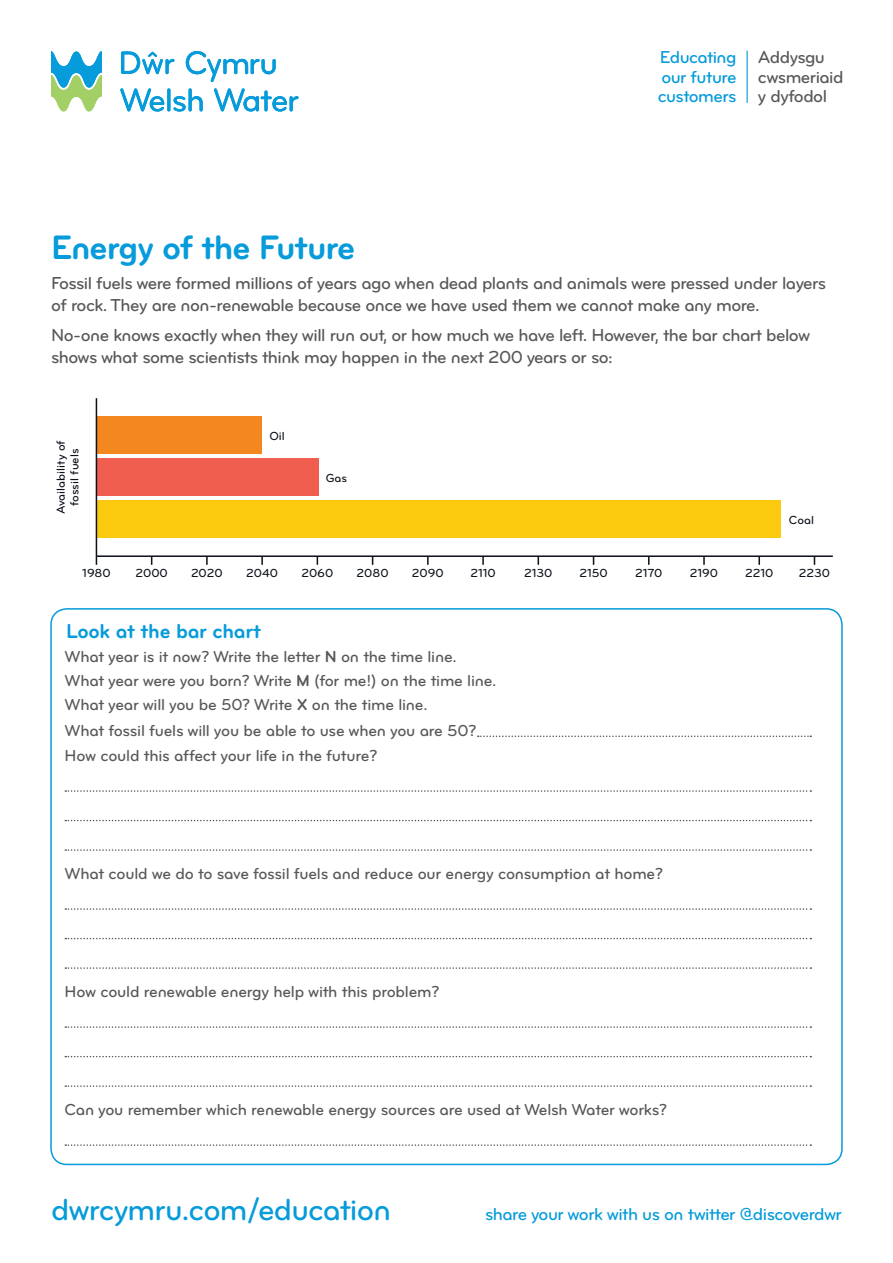
<style>
.page{position:relative;width:893px;height:1263px;background:#fff}
.page>*{position:absolute;margin:0;border:0;box-sizing:border-box;transform-origin:0 0}
.t1{font:35.25px "Bryant Pro Bold Alternate";letter-spacing:-.03em;color:#069bda}
.t2{font:31.5px "Bryant Pro Medium Alternate";letter-spacing:-.025em;color:#069bda}
.t3{font:21px "Bryant Pro Bold Alternate";letter-spacing:-.015em;color:#069bda}
.t4{font:18px/19.5px "Bryant Pro Medium Alternate";letter-spacing:-.03em;color:#57585a}
.t5{font:18px/19.5px "Bryant Pro Medium Alternate";letter-spacing:-.03em;color:#069bda;text-align:justify}
.t6{font:16.5px/24.6px "Bryant Pro Medium Alternate";letter-spacing:-.015em;color:#57585a}
.t7{font:12.15px/13.6px "Bryant Pro Medium Alternate";color:#0d121a;text-align:center}
.s1{font-size:45px;color:#fff}
.s2{font-family:"Bryant Pro Bold Alternate"}
</style>
<div class="page">
<svg style="left:51px;top:51px;width:51px;height:60px"></svg>
<svg style="left:120px;top:88px;width:44px;height:24px"></svg>
<hr style="left:167px;top:88px;width:3px;height:23px;background:#069bda;border-radius:2px">
<svg style="left:173px;top:88px;width:30px;height:24px"></svg>
<svg style="left:214px;top:88px;width:85px;height:24px"></svg>
<svg style="left:121px;top:51px;width:53px;height:23px"></svg>
<svg style="left:186px;top:51px;width:90px;height:31px"></svg>
<hr style="left:747px;top:51px;width:1px;height:51px;background:#069bda">
<svg style="left:478px;top:735px;width:333px;height:2px"></svg>
<svg style="left:65px;top:790px;width:746px;height:2px"></svg>
<svg style="left:65px;top:820px;width:746px;height:1px"></svg>
<svg style="left:65px;top:849px;width:746px;height:2px"></svg>
<svg style="left:65px;top:908px;width:746px;height:2px"></svg>
<svg style="left:65px;top:938px;width:746px;height:1px"></svg>
<svg style="left:65px;top:967px;width:746px;height:2px"></svg>
<svg style="left:65px;top:1026px;width:746px;height:2px"></svg>
<svg style="left:65px;top:1056px;width:746px;height:1px"></svg>
<svg style="left:65px;top:1085px;width:746px;height:2px"></svg>
<svg style="left:65px;top:1144px;width:746px;height:2px"></svg>
<div style="left:96px;top:500px;width:685px;height:38px;background:#fbc90d"></div>
<div style="left:96px;top:458px;width:223px;height:38px;background:#ef5e4f"></div>
<div style="left:96px;top:416px;width:166px;height:38px;background:#f48820"></div>
<hr style="left:96px;top:555px;width:737px;height:2px;background:#0d121a">
<svg style="left:206px;top:557px;width:2px;height:8px"></svg>
<svg style="left:261px;top:557px;width:2px;height:8px"></svg>
<svg style="left:427px;top:557px;width:2px;height:8px"></svg>
<svg style="left:482px;top:557px;width:2px;height:8px"></svg>
<svg style="left:703px;top:557px;width:2px;height:8px"></svg>
<svg style="left:758px;top:557px;width:2px;height:8px"></svg>
<hr style="left:96px;top:398px;width:1px;height:158px;background:#0d121a">
<p class="t5" style="left:658px;top:48px;width:80px">Educating our future customers</p>
<p class="t4" style="left:758px;top:47px;width:87px">Addysgu cwsmeriaid y dyfodol</p>
<h1 class="t1" style="left:51px;top:226px;width:346px">Energy of the Future <span class="s1">k</span></h1>
<p class="t4" style="left:51px;top:272px;width:777px;line-height:21.6px">Fossil fuels were formed millions of years ago when dead plants and animals were pressed under layers of rock. They are non-renewable because once we have used them we cannot make any more.</p>
<p class="t4" style="left:51px;top:324px;width:761px;line-height:21.6px">No-one knows exactly when they will run out, or how much we have left. However, the bar chart below shows what some scientists think may happen in the next 200 years or so:</p>
<p class="t7" style="left:54px;top:514px;width:76px;rotate:-90deg">Availability of fossil fuels</p>
<p class="t7" style="left:269px;top:429px;width:17px">Oil</p>
<p class="t7" style="left:326px;top:471px;width:23px">Gas</p>
<p class="t7" style="left:789px;top:513px;width:27px">Coal</p>
<p class="t7" style="left:82px;top:566px;width:30px">1980</p>
<p class="t7" style="left:135px;top:566px;width:34px">2000</p>
<p class="t7" style="left:191px;top:566px;width:33px">2020</p>
<p class="t7" style="left:246px;top:566px;width:34px">2040</p>
<p class="t7" style="left:301px;top:566px;width:33px">2060</p>
<p class="t7" style="left:357px;top:566px;width:34px">2080</p>
<p class="t7" style="left:412px;top:566px;width:33px">2090</p>
<p class="t7" style="left:470px;top:566px;width:27px">2110</p>
<p class="t7" style="left:524px;top:566px;width:30px">2130</p>
<p class="t7" style="left:579px;top:566px;width:30px">2150</p>
<p class="t7" style="left:635px;top:566px;width:29px">2170</p>
<p class="t7" style="left:690px;top:566px;width:30px">2190</p>
<p class="t7" style="left:745px;top:566px;width:30px">2210</p>
<p class="t7" style="left:799px;top:566px;width:33px">2230</p>
<p class="t3" style="left:66px;top:618px;width:196px">Look at the bar chart</p>
<p class="t6" style="left:65px;top:644px;width:434px">What year is it now? Write the letter <span class="s2">N</span> on the time line.<br>What year were you born? Write <span class="s2">M</span> (for me!) on the time line.<br>What year will you be 50? Write <span class="s2">X</span> on the time line.<br>What fossil fuels will you be able to use when you are 50?<br>How could this affect your life in the future?</p>
<p class="t6" style="left:65px;top:861px;width:600px">What could we do to save fossil fuels and reduce our energy consumption at home?</p>
<p class="t6" style="left:65px;top:979px;width:376px">How could renewable energy help with this problem?</p>
<p class="t6" style="left:65px;top:1097px;width:604px">Can you remember which renewable energy sources are used at Welsh Water works?</p>
<h2 class="t2" style="left:51px;top:1190px;width:342px">dwrcymru.com/education</h2>
<p class="t5" style="left:485px;top:1205px;width:358px">share your work with us on twitter @discoverdwr</p>
</div>
